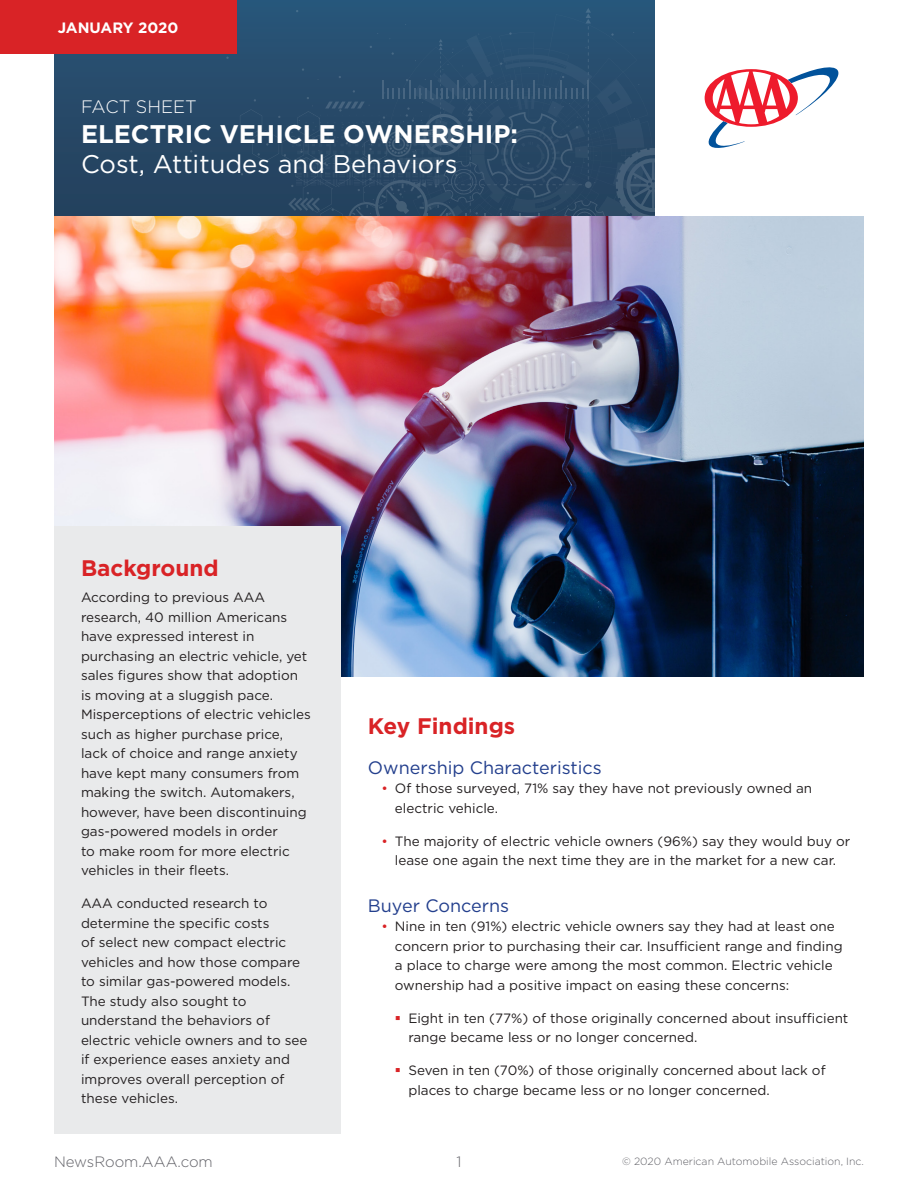
<style>
.page{position:relative;width:918px;height:1188px;background:#fff}
.page>*{position:absolute;margin:0;border:0;box-sizing:border-box;transform-origin:0 0}
.t1{font:25.5px/30px "Gotham";color:#fff}
.Subhead{font:700 22.5px "Gotham";color:#d92326}
.Secondary_Subhead{font:18px "Gotham";color:#233f8d}
.t2{font:300 18px "Gotham";color:#fff}
.t3{font:300 15px "Gotham";color:#626268}
.t4{font:700 15px "Gotham";color:#fff}
.Body_Copy{font:13.5px/19.5px "Gotham";color:#231f20}
.t5{font:300 10.5px "Gotham";color:#626268}
.s1{font-weight:700}
.s2{color:#d92326}
</style>
<div class="page">
<svg style="left:54px;top:0;width:601px;height:216px;background:#274867"></svg>
<svg style="left:240px;top:8px;width:415px;height:208px;background:#294c6b"></svg>
<div style="left:0;top:0;width:236px;height:54px;background:#d92326"></div>
<img style="left:54px;top:216px;width:810px;height:460px">
<div style="left:54px;top:526px;width:287px;height:608px;background:#e9eaeb"></div>
<svg style="left:705px;top:67px;width:134px;height:81px"></svg>
<p class="t4" style="left:58px;top:19px;width:122px">JANUARY 2020</p>
<p class="t2" style="left:81px;top:96px;width:117px">FACT SHEET</p>
<p class="t1" style="left:81px;top:118px;width:439px"><span class="s1">ELECTRIC VEHICLE OWNERSHIP:<br></span>Cost, Attitudes and Behaviors</p>
<p class="Subhead" style="left:81px;top:555px;width:139px">Background</p>
<p class="Body_Copy" style="left:81px;top:587px;width:231px">According to previous AAA research, 40 million Americans have expressed interest in purchasing an electric vehicle, yet sales figures show that adoption is moving at a sluggish pace.<br>Misperceptions of electric vehicles such as higher purchase price, lack of choice and range anxiety have kept many consumers from making the switch. Automakers, however, have been discontinuing gas-powered models in order<br>to make room for more electric vehicles in their fleets.</p>
<p class="Body_Copy" style="left:81px;top:893px;width:228px">AAA conducted research to determine the specific costs<br>of select new compact electric vehicles and how those compare to similar gas-powered models.<br>The study also sought to understand the behaviors of electric vehicle owners and to see if experience eases anxiety and improves overall perception of these vehicles.</p>
<p class="Subhead" style="left:368px;top:713px;width:149px">Key Findings</p>
<p class="Secondary_Subhead" style="left:368px;top:758px;width:236px">Ownership Characteristics</p>
<p class="Body_Copy" style="left:395px;top:779px;width:419px;text-indent:-14px"><span class="s2">•</span> Of those surveyed, 71% say they have not previously owned an electric vehicle.</p>
<p class="Body_Copy" style="left:381px;top:831px;width:470px;text-align:center"><span class="s2">•</span> The majority of electric vehicle owners (96%) say they would buy or lease one again the next time they are in the market for a new car.</p>
<p class="Secondary_Subhead" style="left:368px;top:896px;width:143px">Buyer Concerns</p>
<p class="Body_Copy" style="left:395px;top:917px;width:449px;text-indent:-14px"><span class="s2">•</span> Nine in ten (91%) electric vehicle owners say they had at least one concern prior to purchasing their car. Insufficient range and finding a place to charge were among the most common. Electric vehicle ownership had a positive impact on easing these concerns:</p>
<p class="Body_Copy" style="left:408px;top:1008px;width:442px">Eight in ten (77%) of those originally concerned about insufficient range became less or no longer concerned.</p>
<p class="Body_Copy" style="left:408px;top:1061px;width:419px">Seven in ten (70%) of those originally concerned about lack of places to charge became less or no longer concerned.</p>
<p class="t3" style="left:54px;top:1154px;width:160px">NewsRoom.AAA.com</p>
<p class="t3" style="left:456px;top:1154px;width:7px">1</p>
<p class="t5" style="left:622px;top:1156px;width:243px">© 2020 American Automobile Association, Inc.</p>
</div>
